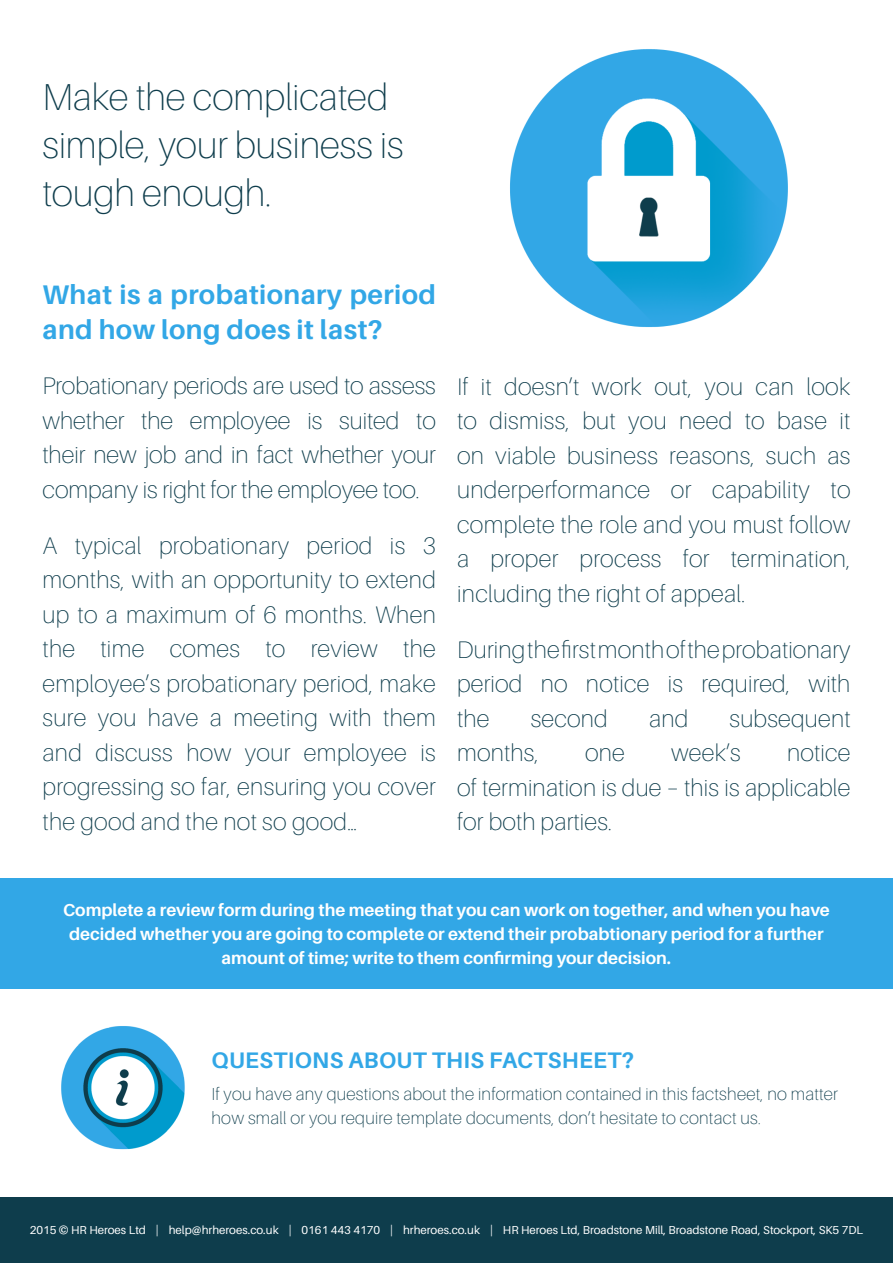
<style>
.page{position:relative;width:893px;height:1263px;background:#fff}
.page>*{position:absolute;margin:0;border:0;box-sizing:border-box;transform-origin:0 0}
.t1{font:100 37.5px/48px "Aileron";color:#0e3d4c}
.t2{font:700 27px/34.5px "Aileron";letter-spacing:.015em;color:#32a7e6}
.t3{font:100 24px/34.5px "Aileron";letter-spacing:.01em;color:#0e3d4c;text-align:justify}
.t4{font:700 22.5px "Aileron";letter-spacing:.015em;color:#32a7e6}
.t5{font:100 17.4px/23.7px "Aileron";letter-spacing:.015em;color:#0e3d4c}
.t6{font:700 17.25px/24px "Aileron";color:#fff;text-align:center}
.t7{font:11.55px "Aileron";color:#fff}
</style>
<div class="page">
<div style="left:0;top:1197px;width:893px;height:66px;background:#0e3d4c"></div>
<div style="left:0;top:878px;width:893px;height:111px;background:#32a7e6"></div>
<img style="left:61px;top:1026px;width:124px;height:124px">
<img style="left:510px;top:49px;width:278px;height:278px">
<p class="t1" style="left:43px;top:73px;width:363px">Make the complicated simple, your business is tough enough.</p>
<p class="t2" style="left:43px;top:278px;width:395px">What is a probationary period and how long does it last?</p>
<p class="t3" style="left:43px;top:369px;width:395px">Probationary periods are used to assess whether the employee is suited to their new job and in fact whether your company is right for the employee too.</p>
<p class="t3" style="left:43px;top:528px;width:395px">A typical probationary period is 3 months, with an opportunity to extend up to a maximum of 6 months. When the time comes to review the employee’s probationary period, make sure you have a meeting with them and discuss how your employee is progressing so far, ensuring you cover the good and the not so good…</p>
<p class="t3" style="left:457px;top:369px;width:395px">If it doesn’t work out, you can look to dismiss, but you need to base it on viable business reasons, such as underperformance or capability to complete the role and you must follow a proper process for termination, including the right of appeal.</p>
<p class="t3" style="left:457px;top:632px;width:395px">During the first month of the probationary period no notice is required, with the</p>
<p class="t3" style="left:531px;top:701px;width:79px">second</p>
<p class="t3" style="left:649px;top:701px;width:41px">and</p>
<p class="t3" style="left:729px;top:701px;width:122px">subsequent</p>
<p class="t3" style="left:457px;top:736px;width:83px">months,</p>
<p class="t3" style="left:585px;top:736px;width:41px">one</p>
<p class="t3" style="left:671px;top:736px;width:71px">week’s</p>
<p class="t3" style="left:457px;top:736px;width:395px;text-indent:330px">notice of termination is due – this is applicable for both parties.</p>
<p class="t6" style="left:63px;top:898px;width:768px">Complete a review form during the meeting that you can work on together, and when you have decided whether you are going to complete or extend their probabtionary period for a further amount of time; write to them confirming your decision.</p>
<p class="t4" style="left:212px;top:1047px;width:424px">QUESTIONS ABOUT THIS FACTSHEET?</p>
<p class="t5" style="left:212px;top:1082px;width:628px">If you have any questions about the information contained in this factsheet, no matter how small or you require template documents, don’t hesitate to contact us.</p>
<p class="t7" style="left:30px;top:1224px;width:835px">2015 © HR Heroes Ltd | help@hrheroes.co.uk | 0161 443 4170 | hrheroes.co.uk | HR Heroes Ltd, Broadstone Mill, Broadstone Road, Stockport, SK5 7DL</p>
</div>
